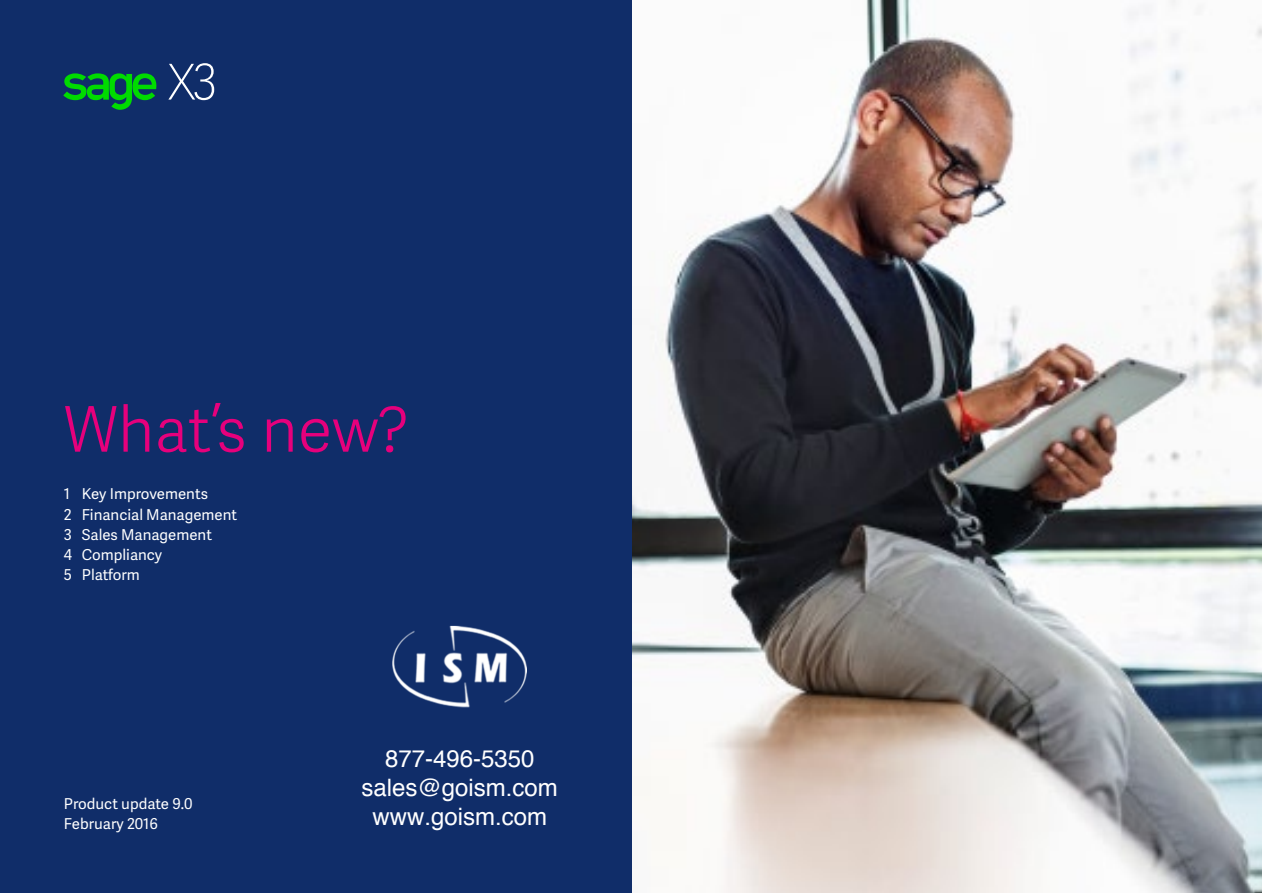
<style>
.page{position:relative;width:1263px;height:893px;background:#fff}
.page>*{position:absolute;margin:0;border:0;box-sizing:border-box;transform-origin:0 0}
.t1{font:63px "Adelle Sans SAGE Lt";color:#e6007c}
.t2{font:24px/28.8px "Helvetica";color:#fff;text-align:center}
.t3{font:15px/20.2px "Adelle Sans SAGE";color:#fff}
</style>
<div class="page">
<img style="left:631px;top:0;width:631px;height:893px">
<div style="left:0;top:0;width:631px;height:893px;background:#102d69"></div>
<svg style="left:63px;top:73px;width:94px;height:37px"></svg>
<svg style="left:168px;top:63px;width:46px;height:37px"></svg>
<img style="left:392px;top:625px;width:134px;height:83px">
<h1 class="t1" style="left:64px;top:384px;width:347px">What’s new?</h1>
<p class="t3" style="left:64px;top:483px;width:175px">1 Key Improvements<br>2 Financial Management<br>3 Sales Management<br>4 Compliancy<br>5 Platform</p>
<p class="t3" style="left:64px;top:793px;width:130px">Product update 9.0<br>February 2016</p>
<h2 class="t2" style="left:361px;top:746px;width:198px">877-496-5350 sales@goism.com www.goism.com</h2>
</div>
